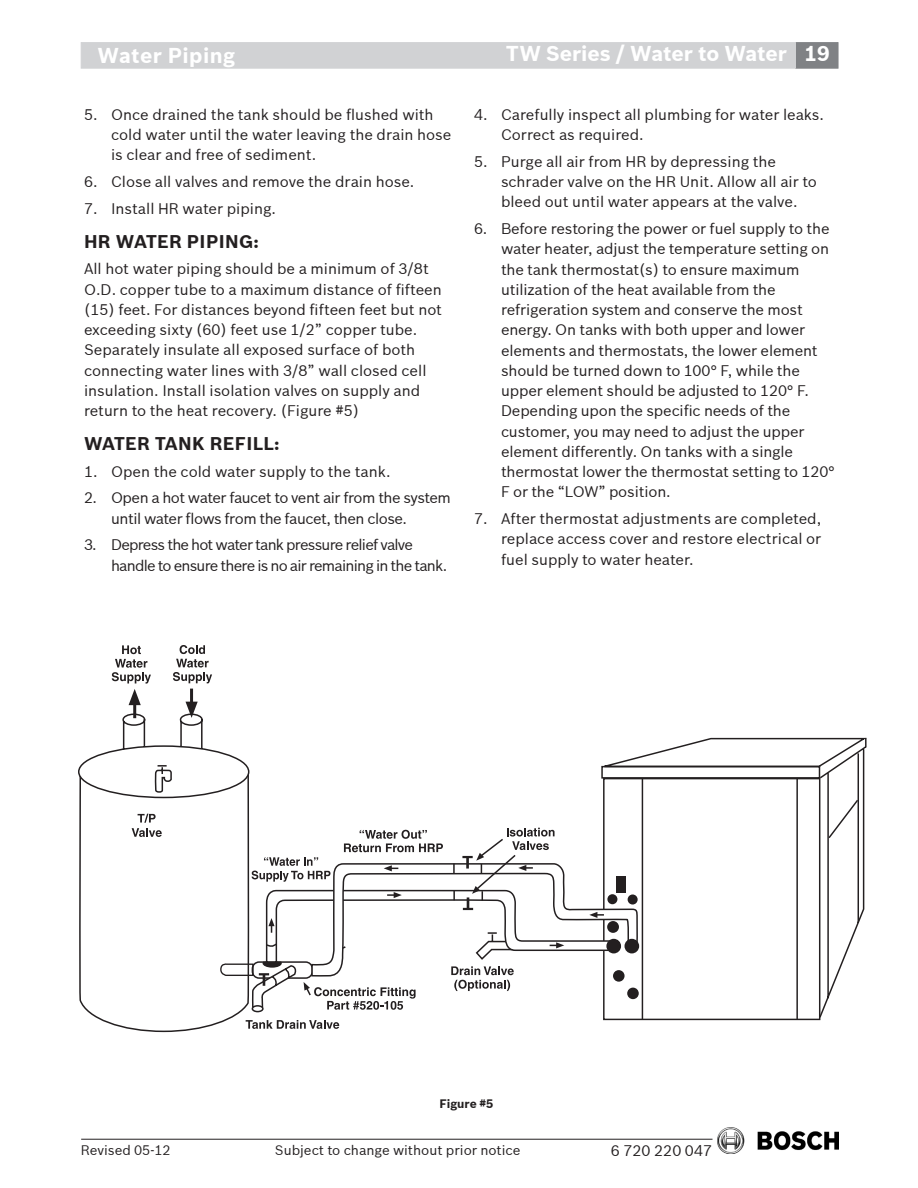
<style>
.page{position:relative;width:918px;height:1188px;background:#fff}
.page>*{position:absolute;margin:0;border:0;box-sizing:border-box;transform-origin:0 0}
.t1{font:700 21px "Bosch Sans";color:#fff}
.t2{font:700 21px "Bosch Sans";letter-spacing:.02em;color:#fff}
.t3{font:700 18px "Bosch Sans";letter-spacing:.02em;color:#231f20}
.t4{font:15px/20.2px "Bosch Sans";letter-spacing:-.01em;color:#231f20}
.t5{font:15px/20.2px "Bosch Sans";letter-spacing:-.05em;color:#231f20}
.t6{font:15px/20.2px "Bosch Sans";letter-spacing:-.03em;color:#231f20}
.t7{font:13.5px "Bosch Sans";color:#231f20}
.t8{font:700 12px "Bosch Sans";color:#231f20}
</style>
<div class="page">
<div style="left:795px;top:42px;width:43px;height:27px;background:#808285;border:1px solid #808285"></div>
<div style="left:81px;top:42px;width:715px;height:27px;background:#d1d2d4;border:1px solid #d1d2d4"></div>
<hr style="left:81px;top:1139px;width:632px;height:1px;background:#231f20">
<img style="left:717px;top:1127px;width:121px;height:27px">
<svg style="left:79px;top:799px;width:461px;height:233px"></svg>
<svg style="left:132px;top:814px;width:30px;height:23px"></svg>
<svg style="left:246px;top:1020px;width:93px;height:9px"></svg>
<svg style="left:601px;top:737px;width:266px;height:284px"></svg>
<div style="left:252px;top:1006px;width:11px;height:6px;background:#464343;border-radius:50%"></div>
<div style="left:252px;top:1005px;width:12px;height:7px;border:2px solid #231f20;border-radius:50%"></div>
<svg style="left:220px;top:828px;width:418px;height:182px"></svg>
<svg style="left:78px;top:645px;width:172px;height:154px"></svg>
<div style="left:617px;top:876px;width:9px;height:16px;background:#231f20"></div>
<div style="left:607px;top:921px;width:12px;height:12px;background:#231f20;border-radius:50%"></div>
<div style="left:627px;top:988px;width:12px;height:11px;background:#231f20;border-radius:50%"></div>
<div style="left:613px;top:970px;width:12px;height:12px;background:#231f20;border-radius:50%"></div>
<div style="left:628px;top:894px;width:10px;height:11px;background:#231f20;border-radius:50%"></div>
<div style="left:607px;top:894px;width:10px;height:10px;background:#231f20;border-radius:50%"></div>
<div style="left:625px;top:939px;width:14px;height:14px;background:#231f20;border-radius:50%"></div>
<div style="left:606px;top:939px;width:15px;height:14px;background:#231f20;border-radius:50%"></div>
<svg style="left:827px;top:798px;width:33px;height:42px"></svg>
<h1 class="t2" style="left:98px;top:43px;width:139px">Water Piping</h1>
<p class="t4" style="left:111px;top:104px;width:342px;text-indent:-27px">5. Once drained the tank should be flushed with cold water until the water leaving the drain hose is clear and free of sediment.</p>
<p class="t4" style="left:84px;top:172px;width:332px">6. Close all valves and remove the drain hose.</p>
<p class="t4" style="left:84px;top:198px;width:193px">7. Install HR water piping.</p>
<p class="t3" style="left:84px;top:230px;width:177px">HR WATER PIPING:</p>
<p class="t4" style="left:84px;top:259px;width:360px">All hot water piping should be a minimum of 3/8t O.D. copper tube to a maximum distance of fifteen (15) feet. For distances beyond fifteen feet but not exceeding sixty (60) feet use 1/2” copper tube.<br>Separately insulate all exposed surface of both connecting water lines with 3/8” wall closed cell insulation. Install isolation valves on supply and return to the heat recovery. (Figure #5)</p>
<p class="t3" style="left:84px;top:432px;width:95px">WATER TANK</p>
<p class="t3" style="left:210px;top:432px;width:13px">REF</p>
<p class="t3" style="left:246px;top:432px;width:35px">ILL:</p>
<p class="t4" style="left:84px;top:461px;width:308px">1. Open the cold water supply to the tank.</p>
<p class="t6" style="left:111px;top:488px;width:342px;text-indent:-27px">2. Open a hot water faucet to vent air from the system until water flows from the faucet, then close.</p>
<p class="t5" style="left:111px;top:535px;width:338px;text-indent:-27px">3. Depress the hot water tank pressure relief valve handle to ensure there is no air remaining in the tank.</p>
<h1 class="t1" style="left:506px;top:41px;width:325px">TW Series / Water to Water 19</h1>
<p class="t4" style="left:501px;top:104px;width:325px;text-indent:-27px">4. Carefully inspect all plumbing for water leaks.<br>Correct as required.</p>
<p class="t4" style="left:501px;top:151px;width:317px;text-indent:-27px">5. Purge all air from HR by depressing the schrader valve on the HR Unit. Allow all air to bleed out until water appears at the valve.</p>
<p class="t4" style="left:501px;top:219px;width:336px;text-indent:-27px">6. Before restoring the power or fuel supply to the water heater, adjust the temperature setting on the tank thermostat(s) to ensure maximum utilization of the heat available from the refrigeration system and conserve the most energy. On tanks with both upper and lower elements and thermostats, the lower element should be turned down to 100° F, while the upper element should be adjusted to 120° F.<br>Depending upon the specific needs of the customer, you may need to adjust the upper element differently. On tanks with a single thermostat lower the thermostat setting to 120° F or the “LOW” position.</p>
<p class="t4" style="left:501px;top:508px;width:322px;text-align:justify;text-indent:-27px">7. After thermostat adjustments are completed, replace access cover and restore electrical or fuel supply to water heater.</p>
<p class="t8" style="left:439px;top:1096px;width:56px">Figure #5</p>
<p class="t7" style="left:81px;top:1142px;width:91px">Revised 05-12</p>
<p class="t7" style="left:275px;top:1142px;width:247px">Subject to change without prior notice</p>
<p class="t4" style="left:611px;top:1141px;width:103px">6 720 220 047</p>
</div>
